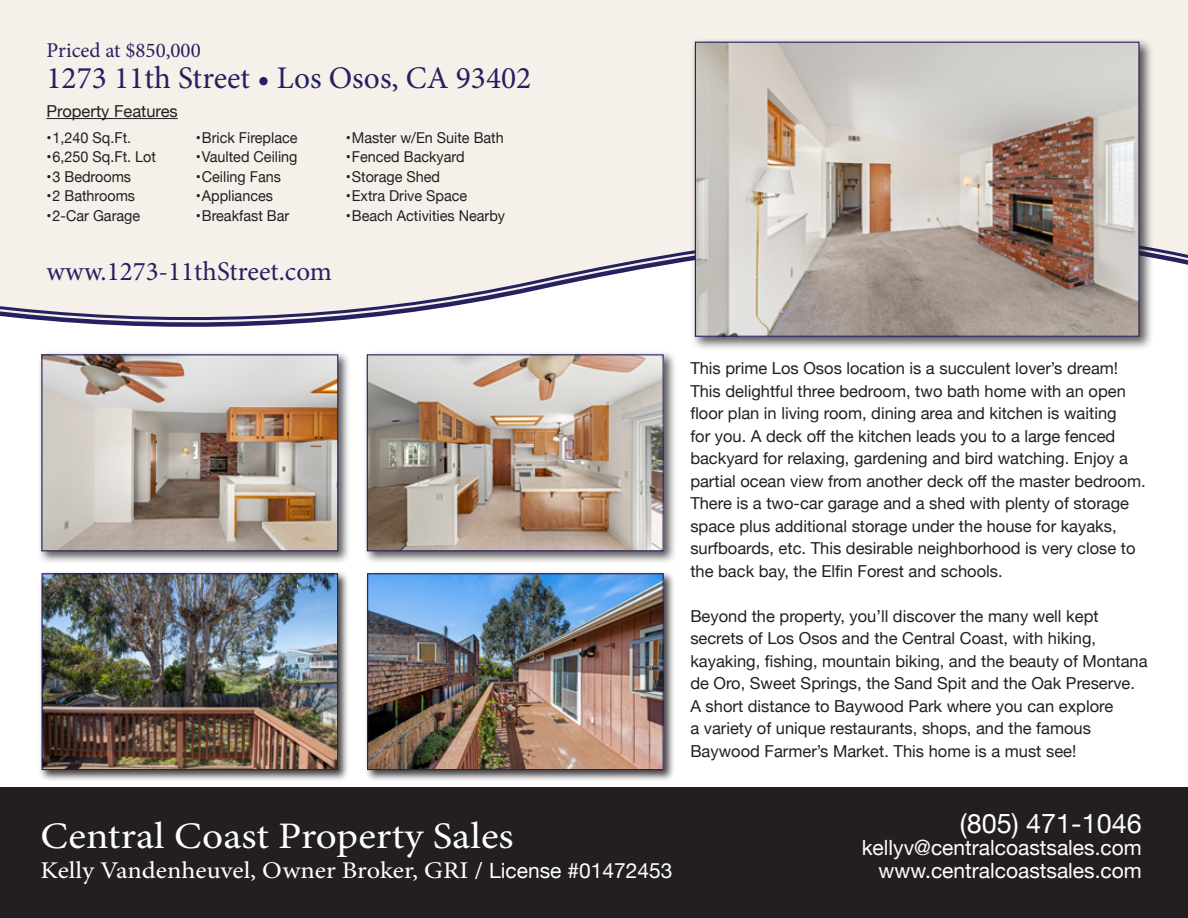
<style>
.page{position:relative;width:1188px;height:918px;background:#fff}
.page>*{position:absolute;margin:0;border:0;box-sizing:border-box;transform-origin:0 0}
.t1{font:37.5px "Minion Pro";color:#fff;scale:1.1 1}
.t2{font:31.5px "Minion Pro";color:#252161}
.t3{font:27px "Minion Pro";color:#252161}
.t4{font:27px "Helvetica Neue";color:#fff}
.t5{font:24px "Minion Pro";letter-spacing:-.005em;color:#fff;scale:1.1 1}
.t6{font:21px "Helvetica Neue";color:#fff}
.t7{font:21px "Minion Pro";color:#252161}
.t8{font:16.5px/22.5px "Helvetica Neue";color:#231f20}
.t9{font:15px "Helvetica Neue";color:#231f20;scale:.96 1}
.s1{font-family:"Helvetica Neue";font-size:21px}
</style>
<div class="page">
<div style="left:0;top:0;width:1188px;height:208px;background:#f5f0e9"></div>
<div style="left:0;top:208px;width:1188px;height:6px;background:#f5f0e9"></div>
<svg style="left:0;top:214px;width:1188px;height:113px"></svg>
<div style="left:39px;top:571px;width:311px;height:211px;background:#231f20;opacity:.85"></div>
<img style="left:44px;top:575px;width:292px;height:193px">
<div style="left:42px;top:573px;width:296px;height:197px;border:1px solid #252161"></div>
<div style="left:363px;top:351px;width:313px;height:213px;background:#231f20;opacity:.75"></div>
<img style="left:369px;top:356px;width:293px;height:193px">
<div style="left:367px;top:354px;width:297px;height:197px;border:1px solid #252161"></div>
<div style="left:691px;top:37px;width:463px;height:314px;background:#231f20;opacity:.75"></div>
<img style="left:697px;top:44px;width:441px;height:291px">
<div style="left:695px;top:42px;width:445px;height:295px;border:1px solid #252161"></div>
<div style="left:38px;top:351px;width:313px;height:213px;background:#231f20;opacity:.75"></div>
<img style="left:43px;top:356px;width:293px;height:193px">
<div style="left:41px;top:354px;width:297px;height:197px;border:1px solid #252161"></div>
<hr style="left:46px;top:118px;width:132px;height:1px;background:#231f20">
<div style="left:365px;top:571px;width:310px;height:211px;background:#231f20;opacity:.85"></div>
<img style="left:369px;top:575px;width:293px;height:193px">
<div style="left:367px;top:573px;width:297px;height:197px;border:1px solid #252161"></div>
<div style="left:0;top:787px;width:1188px;height:131px;background:#231f20"></div>
<p class="t7" style="left:46px;top:36px;width:156px">Priced at $850,000</p>
<p class="t2" style="left:46px;top:57px;width:486px">1273 11th Street • Los Osos, CA 93402</p>
<p class="t8" style="left:46px;top:101px;width:133px">Property Features</p>
<p class="t9" style="left:46px;top:127px;width:90px">•1,240 Sq.Ft.</p>
<p class="t9" style="left:46px;top:146px;width:116px">•6,250 Sq.Ft. Lot</p>
<p class="t9" style="left:46px;top:166px;width:90px">•3 Bedrooms</p>
<p class="t9" style="left:46px;top:185px;width:94px">•2 Bathrooms</p>
<p class="t9" style="left:46px;top:205px;width:99px">•2-Car Garage</p>
<p class="t9" style="left:196px;top:127px;width:107px">•Brick Fireplace</p>
<p class="t9" style="left:196px;top:146px;width:107px">•Vaulted Ceiling</p>
<p class="t9" style="left:196px;top:166px;width:90px">•Ceiling Fans</p>
<p class="t9" style="left:196px;top:185px;width:82px">•Appliances</p>
<p class="t9" style="left:196px;top:205px;width:99px">•Breakfast Bar</p>
<p class="t3" style="left:46px;top:253px;width:287px">www.1273-11thStreet.com</p>
<p class="t9" style="left:346px;top:127px;width:166px">•Master w/En Suite Bath</p>
<p class="t9" style="left:346px;top:146px;width:125px">•Fenced Backyard</p>
<p class="t9" style="left:346px;top:166px;width:100px">•Storage Shed</p>
<p class="t9" style="left:346px;top:185px;width:128px">•Extra Drive Space</p>
<p class="t9" style="left:346px;top:205px;width:167px">•Beach Activities Nearby</p>
<p class="t8" style="left:690px;top:358px;width:457px">This prime Los Osos location is a succulent lover’s dream!<br>This delightful three bedroom, two bath home with an open floor plan in living room, dining area and kitchen is waiting<br>for you. A deck off the kitchen leads you to a large fenced backyard for relaxing, gardening and bird watching. Enjoy a partial ocean view from another deck off the master bedroom.<br>There is a two-car garage and a shed with plenty of storage space plus additional storage under the house for kayaks, surfboards, etc. This desirable neighborhood is very close to the back bay, the Elfin Forest and schools.</p>
<p class="t8" style="left:690px;top:606px;width:459px">Beyond the property, you’ll discover the many well kept secrets of Los Osos and the Central Coast, with hiking, kayaking, fishing, mountain biking, and the beauty of Montana de Oro, Sweet Springs, the Sand Spit and the Oak Preserve.<br>A short distance to Baywood Park where you can explore<br>a variety of unique restaurants, shops, and the famous Baywood Farmer’s Market. This home is a must see!</p>
<p class="t1" style="left:41px;top:811px;width:432px">Central Coast Property Sales</p>
<p class="t5" style="left:41px;top:854px;width:576px">Kelly Vandenheuvel, Owner Broker, GRI / <span class="s1">License #01472453</span></p>
<p class="t4" style="left:960px;top:804px;width:184px">(805) 471-1046</p>
<p class="t6" style="left:862px;top:833px;width:282px">kellyv@centralcoastsales.com</p>
<p class="t6" style="left:879px;top:855px;width:265px">www.centralcoastsales.com</p>
</div>
